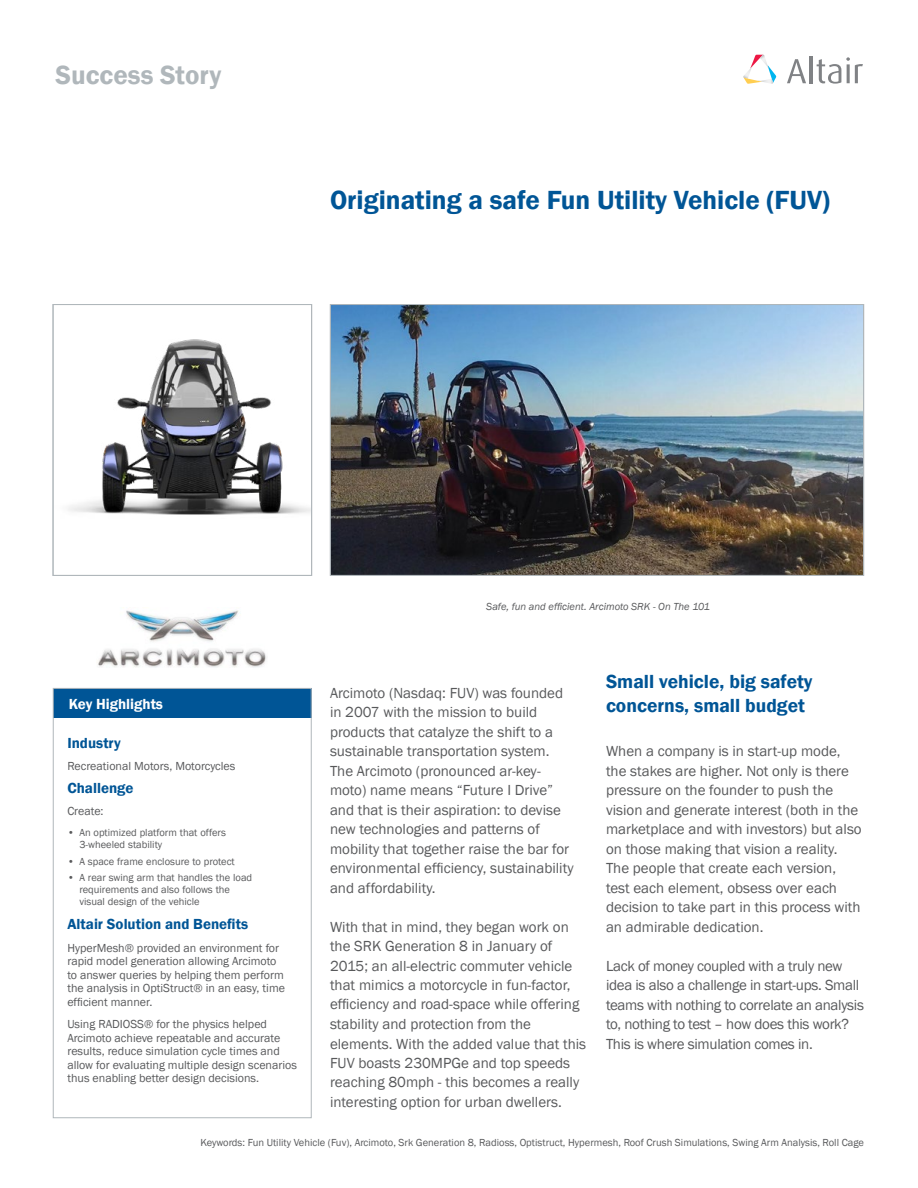
<style>
.page{position:relative;width:918px;height:1188px;background:#fff}
.page>*{position:absolute;margin:0;border:0;box-sizing:border-box;transform-origin:0 0}
.t1{font:600 27px "Franklin Gothic";color:#005596}
.t2{font:600 27px "Franklin Gothic";color:#b0b7bb}
.t3{font:600 19.5px/24px "Franklin Gothic";color:#005596}
.t4{font:15px/19.5px "Franklin Gothic";color:#58595b}
.t5{font:15px/19.5px "Franklin Gothic";letter-spacing:-.02em;color:#58595b}
.t6{font:600 15px "Franklin Gothic";color:#005596}
.t7{font:600 15px "Franklin Gothic";color:#fff}
.t8{font:12px/13.5px "Franklin Gothic";color:#58595b}
.t9{font:10.5px/12px "Franklin Gothic";color:#58595b}
.t10{font:italic 10.5px "Franklin Gothic";color:#58595b}
</style>
<div class="page">
<div style="left:54px;top:688px;width:258px;height:30px;background:#005596"></div>
<div style="left:53px;top:688px;width:259px;height:430px;border:1px solid #b0b7bb"></div>
<img style="left:332px;top:306px;width:530px;height:268px">
<img style="left:68px;top:339px;width:242px;height:176px">
<svg style="left:787px;top:59px;width:19px;height:24px"></svg>
<hr style="left:809px;top:56px;width:4px;height:27px;background:#808285">
<svg style="left:817px;top:57px;width:46px;height:27px"></svg>
<svg style="left:743px;top:55px;width:34px;height:29px"></svg>
<img style="left:98px;top:610px;width:168px;height:58px">
<div style="left:330px;top:304px;width:534px;height:272px;border:1px solid #b0b7bb"></div>
<div style="left:53px;top:304px;width:259px;height:272px;border:1px solid #b0b7bb"></div>
<h1 class="t2" style="left:55px;top:59px;width:167px">Success Story</h1>
<h1 class="t1" style="left:330px;top:183px;width:501px">Originating a safe Fun Utility Vehicle (FUV)</h1>
<p class="t7" style="left:69px;top:694px;width:96px">Key Highlights</p>
<p class="t6" style="left:67px;top:733px;width:55px">Industry</p>
<p class="t8" style="left:67px;top:760px;width:169px">Recreational Motors, Motorcycles</p>
<p class="t6" style="left:67px;top:778px;width:68px">Challenge</p>
<p class="t8" style="left:67px;top:805px;width:38px">Create:</p>
<p class="t9" style="left:79px;top:827px;width:148px;text-indent:-12px">• An optimized platform that offers<br>3-wheeled stability</p>
<p class="t9" style="left:67px;top:855px;width:169px">• A space frame enclosure to protect</p>
<p class="t9" style="left:79px;top:872px;width:174px;text-indent:-12px">• A rear swing arm that handles the load requirements and also follows the visual design of the vehicle</p>
<p class="t6" style="left:67px;top:915px;width:182px">Altair Solution and Benefits</p>
<p class="t8" style="left:67px;top:941px;width:219px">HyperMesh® provided an environment for rapid model generation allowing Arcimoto to answer queries by helping them perform the analysis in OptiStruct® in an easy, time efficient manner.</p>
<p class="t8" style="left:67px;top:1018px;width:231px">Using RADIOSS® for the physics helped Arcimoto achieve repeatable and accurate results, reduce simulation cycle times and allow for evaluating multiple design scenarios thus enabling better design decisions.</p>
<p class="t10" style="left:486px;top:600px;width:225px">Safe, fun and efficient. Arcimoto SRK - On The 101</p>
<p class="t4" style="left:330px;top:683px;width:245px">Arcimoto (Nasdaq: FUV) was founded in 2007 with the mission to build products that catalyze the shift to a sustainable transportation system.<br>The Arcimoto (pronounced ar-key&shy;moto) name means “Future I Drive” and that is their aspiration: to devise new technologies and patterns of mobility that together raise the bar for environmental efficiency, sustainability and affordability.</p>
<p class="t4" style="left:330px;top:917px;width:258px">With that in mind, they began work on the SRK Generation 8 in January of 2015; an all-electric commuter vehicle that mimics a motorcycle in fun-factor, efficiency and road-space while offering stability and protection from the elements. With the added value that this FUV boasts 230MPGe and top speeds reaching 80mph - this becomes a really interesting option for urban dwellers.</p>
<h2 class="t3" style="left:606px;top:669px;width:208px">Small vehicle, big safety concerns, small budget</h2>
<p class="t4" style="left:606px;top:742px;width:257px">When a company is in start-up mode, the stakes are higher. Not only is there pressure on the founder to push the vision and generate interest (both in the marketplace and with investors) but also on those making that vision a reality.<br>The people that create each version, test each element, obsess over each decision to take part in this process with an admirable dedication.</p>
<p class="t5" style="left:606px;top:956px;width:260px">Lack of money coupled with a truly new idea is also a challenge in start-ups. Small teams with nothing to correlate an analysis to, nothing to test – how does this work?<br>This is where simulation comes in.</p>
<p class="t9" style="left:200px;top:1137px;width:665px">Keywords: Fun Utility Vehicle (Fuv), Arcimoto, Srk Generation 8, Radioss, Optistruct, Hypermesh, Roof Crush Simulations, Swing Arm Analysis, Roll Cage</p>
</div>
